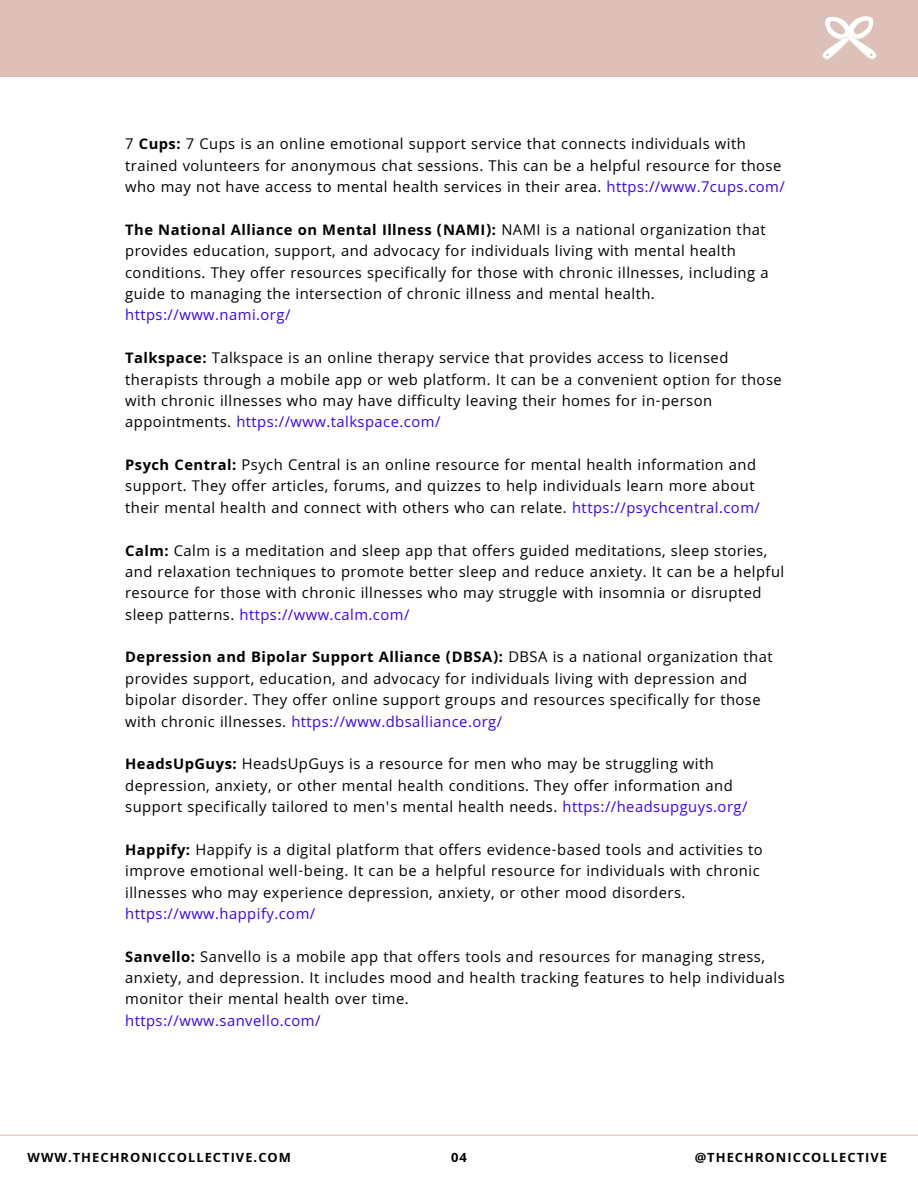
<style>
.page{position:relative;width:918px;height:1188px;background:#fff}
.page>*{position:absolute;margin:0;border:0;box-sizing:border-box;transform-origin:0 0}
.t1{font:15.9px/21.3px "Khula";letter-spacing:.03em;color:#000}
.t2{font:15.9px "Khula";letter-spacing:.03em;color:#3b00ff}
.t3{font:700 13.8px "Khula";letter-spacing:.075em;color:#000}
.s1{font-weight:700}
.s2{color:#3b00ff}
</style>
<div class="page">
<hr style="left:0;top:1135px;width:918px;height:1px;background:#ddc0b7">
<div style="left:0;top:0;width:918px;height:76px;background:#ddc0b7"></div>
<img style="left:822px;top:16px;width:55px;height:44px">
<p class="t1" style="left:125px;top:133px;width:661px">7 <span class="s1">Cups:</span> 7 Cups is an online emotional support service that connects individuals with trained volunteers for anonymous chat sessions. This can be a helpful resource for those who may not have access to mental health services in their area. <span class="s2">https://www.7cups.com/</span></p>
<p class="t1" style="left:125px;top:219px;width:645px"><span class="s1">The National Alliance on Mental Illness (NAMI):</span> NAMI is a national organization that provides education, support, and advocacy for individuals living with mental health conditions. They offer resources specifically for those with chronic illnesses, including a guide to managing the intersection of chronic illness and mental health. <span class="s2">https://www.nami.org/</span></p>
<p class="t1" style="left:125px;top:347px;width:658px"><span class="s1">Talkspace:</span> Talkspace is an online therapy service that provides access to licensed therapists through a mobile app or web platform. It can be a convenient option for those with chronic illnesses who may have difficulty leaving their homes for in-person appointments. <span class="s2">https://www.talkspace.com/</span></p>
<p class="t1" style="left:125px;top:454px;width:636px"><span class="s1">Psych Central:</span> Psych Central is an online resource for mental health information and support. They offer articles, forums, and quizzes to help individuals learn more about their mental health and connect with others who can relate. <span class="s2">https://psychcentral.com/</span></p>
<p class="t1" style="left:125px;top:539px;width:661px"><span class="s1">Calm:</span> Calm is a meditation and sleep app that offers guided meditations, sleep stories, and relaxation techniques to promote better sleep and reduce anxiety. It can be a helpful resource for those with chronic illnesses who may struggle with insomnia or disrupted sleep patterns. <span class="s2">https://www.calm.com/</span></p>
<p class="t1" style="left:125px;top:646px;width:649px"><span class="s1">Depression and Bipolar Support Alliance (DBSA):</span> DBSA is a national organization that provides support, education, and advocacy for individuals living with depression and bipolar disorder. They offer online support groups and resources specifically for those with chronic illnesses. <span class="s2">https://www.dbsalliance.org/</span></p>
<p class="t1" style="left:125px;top:753px;width:624px"><span class="s1">HeadsUpGuys:</span> HeadsUpGuys is a resource for men who may be struggling with depression, anxiety, or other mental health conditions. They offer information and support specifically tailored to men's mental health needs. <span class="s2">https://headsupguys.org/</span></p>
<p class="t1" style="left:125px;top:839px;width:639px"><span class="s1">Happify:</span> Happify is a digital platform that offers evidence-based tools and activities to improve emotional well-being. It can be a helpful resource for individuals with chronic illnesses who may experience depression, anxiety, or other mood disorders. <span class="s2">https://www.happify.com/</span></p>
<p class="t1" style="left:125px;top:946px;width:661px"><span class="s1">Sanvello:</span> Sanvello is a mobile app that offers tools and resources for managing stress, anxiety, and depression. It includes mood and health tracking features to help individuals monitor their mental health over time.</p>
<p class="t2" style="left:125px;top:1011px;width:197px">https://www.sanvello.com/</p>
<p class="t3" style="left:28px;top:1149px;width:265px">WWW.THECHRONICCOLLECTIVE.COM</p>
<p class="t3" style="left:451px;top:1149px;width:17px">04</p>
<p class="t3" style="left:695px;top:1149px;width:194px">@THECHRONICCOLLECTIVE</p>
</div>
